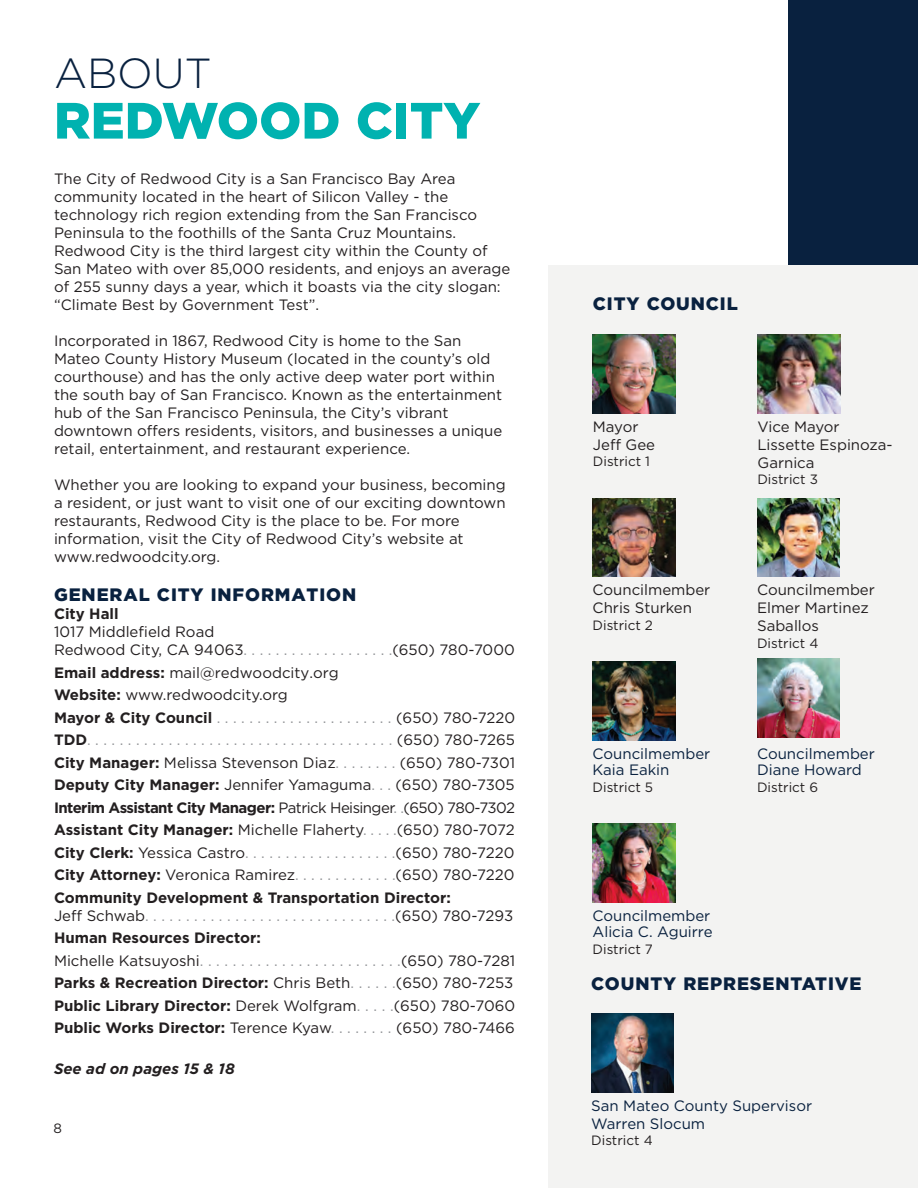
<style>
.page{position:relative;width:918px;height:1188px;background:#fff}
.page>*{position:absolute;margin:0;border:0;box-sizing:border-box;transform-origin:0 0}
.t1{font:900 51px "Gotham";color:#00b2b0}
.t2{font:300 42px "Gotham";color:#09213f}
.t3{font:900 18px "Gotham";letter-spacing:.05em;color:#09213f}
.t4{font:15px/18px "Gotham";color:#231f20}
.t5{font:15px "Gotham";color:#939598}
.Non_directory_text{font:15px "Gotham";color:#09213f}
.t6{font:700 15px "Gotham";color:#231f20}
.t7{font:15px "Gotham";letter-spacing:-.04em;color:#231f20}
.t8{font:italic 700 15px "Gotham";color:#231f20}
.t9{font:13.5px "Gotham";color:#231f20}
.s1{color:#939598}
.s2{font-weight:700}
.s3{font-weight:700;color:#231f20}
.s4{color:#231f20}
</style>
<div class="page">
<div style="left:788px;top:0;width:130px;height:266px;background:#09213f"></div>
<div style="left:549px;top:266px;width:369px;height:922px;background:#f3f3f2"></div>
<img style="left:593px;top:334px;width:83px;height:79px">
<img style="left:757px;top:334px;width:83px;height:79px">
<img style="left:593px;top:498px;width:82px;height:79px">
<img style="left:757px;top:498px;width:83px;height:79px">
<img style="left:593px;top:662px;width:82px;height:78px">
<img style="left:591px;top:1013px;width:83px;height:79px">
<img style="left:757px;top:659px;width:83px;height:78px">
<img style="left:593px;top:823px;width:82px;height:79px">
<p class="t2" style="left:54px;top:46px;width:159px">ABOUT</p>
<p class="t1" style="left:54px;top:85px;width:428px">REDWOOD CITY</p>
<p class="t4" style="left:54px;top:169px;width:458px">The City of Redwood City is a San Francisco Bay Area community located in the heart of Silicon Valley - the technology rich region extending from the San Francisco Peninsula to the foothills of the Santa Cruz Mountains.<br>Redwood City is the third largest city within the County of San Mateo with over 85,000 residents, and enjoys an average of 255 sunny days a year, which it boasts via the city slogan: “Climate Best by Government Test”.</p>
<p class="t4" style="left:54px;top:331px;width:450px">Incorporated in 1867, Redwood City is home to the San Mateo County History Museum (located in the county’s old courthouse) and has the only active deep water port within the south bay of San Francisco. Known as the entertainment hub of the San Francisco Peninsula, the City’s vibrant downtown offers residents, visitors, and businesses a unique retail, entertainment, and restaurant experience.</p>
<p class="t4" style="left:54px;top:475px;width:453px">Whether you are looking to expand your business, becoming a resident, or just want to visit one of our exciting downtown restaurants, Redwood City is the place to be. For more information, visit the City of Redwood City’s website at www.redwoodcity.org.</p>
<p class="t3" style="left:54px;top:583px;width:304px">GENERAL CITY INFORMATION</p>
<p class="t6" style="left:54px;top:604px;width:66px">City Hall</p>
<p class="t4" style="left:54px;top:623px;width:162px">1017 Middlefield Road</p>
<p class="t4" style="left:54px;top:641px;width:462px">Redwood City, CA 94063<span class="s1">. . . . . . . . . . . . . . . . . . .</span>(650) 780-7000</p>
<p class="t4" style="left:54px;top:663px;width:286px"><span class="s2">Email address:</span> mail@redwoodcity.org</p>
<p class="t4" style="left:54px;top:686px;width:235px"><span class="s2">Website:</span> www.redwoodcity.org</p>
<p class="t5" style="left:54px;top:708px;width:463px"><span class="s3">Mayor &amp; City Council</span> . . . . . . . . . . . . . . . . . . . . . . <span class="s4">(650) 780-7220</span></p>
<p class="t5" style="left:54px;top:731px;width:463px"><span class="s3">TDD</span>. . . . . . . . . . . . . . . . . . . . . . . . . . . . . . . . . . . . . . <span class="s4">(650) 780-7265</span></p>
<p class="t4" style="left:54px;top:753px;width:463px"><span class="s2">City Manager:</span> Melissa Stevenson Diaz<span class="s1">. . . . . . . .</span> (650) 780-7301</p>
<p class="t4" style="left:54px;top:776px;width:462px"><span class="s2">Deputy City Manager:</span> Jennifer Yamaguma<span class="s1">. . .</span> (650) 780-7305</p>
<p class="t7" style="left:54px;top:798px;width:463px"><span class="s2">Interim Assistant City Manager:</span> Patrick Heisinger<span class="s1">. .</span>(650) 780-7302</p>
<p class="t4" style="left:54px;top:821px;width:462px"><span class="s2">Assistant City Manager:</span> Michelle Flaherty<span class="s1">. . . . .</span>(650) 780-7072</p>
<p class="t4" style="left:54px;top:843px;width:462px"><span class="s2">City Clerk:</span> Yessica Castro<span class="s1">. . . . . . . . . . . . . . . . . . .</span>(650) 780-7220</p>
<p class="t4" style="left:54px;top:866px;width:462px"><span class="s2">City Attorney:</span> Veronica Ramirez<span class="s1">. . . . . . . . . . . . .</span>(650) 780-7220</p>
<p class="t6" style="left:54px;top:888px;width:398px">Community Development &amp; Transportation Director:</p>
<p class="t5" style="left:54px;top:906px;width:461px"><span class="s4">Jeff Schwab</span>. . . . . . . . . . . . . . . . . . . . . . . . . . . . . . .<span class="s4">(650) 780-7293</span></p>
<p class="t6" style="left:54px;top:928px;width:208px">Human Resources Director:</p>
<p class="t4" style="left:54px;top:951px;width:463px">Michelle Katsuyoshi<span class="s1">. . . . . . . . . . . . . . . . . . . . . . . . .</span>(650) 780-7281</p>
<p class="t4" style="left:54px;top:972px;width:463px;line-height:22.5px"><span class="s2">Parks &amp; Recreation Director:</span> Chris Beth<span class="s1">. . . . . .</span>(650) 780-7253<br><span class="s2">Public Library Director:</span> Derek Wolfgram<span class="s1">. . . . .</span>(650) 780-7060</p>
<p class="t4" style="left:54px;top:1019px;width:462px"><span class="s2">Public Works Director:</span> Terence Kyaw<span class="s1">. . . . . . . .</span> (650) 780-7466</p>
<p class="t8" style="left:54px;top:1059px;width:182px">See ad on pages 15 &amp; 18</p>
<p class="t9" style="left:53px;top:1120px;width:10px">8</p>
<p class="t3" style="left:593px;top:291px;width:146px">CITY COUNCIL</p>
<p class="t4" style="left:593px;top:417px;width:47px">Mayor</p>
<p class="t4" style="left:593px;top:435px;width:64px">Jeff Gee</p>
<p class="t9" style="left:593px;top:453px;width:59px">District 1</p>
<p class="t4" style="left:593px;top:581px;width:119px">Councilmember</p>
<p class="t4" style="left:593px;top:599px;width:101px">Chris Sturken</p>
<p class="t9" style="left:593px;top:616px;width:62px">District 2</p>
<p class="Non_directory_text" style="left:593px;top:744px;width:119px">Councilmember</p>
<p class="Non_directory_text" style="left:593px;top:760px;width:78px">Kaia Eakin</p>
<p class="t9" style="left:593px;top:778px;width:62px">District 5</p>
<p class="t4" style="left:757px;top:417px;width:84px">Vice Mayor</p>
<p class="t4" style="left:757px;top:435px;width:137px">Lissette Espinoza-</p>
<p class="t4" style="left:757px;top:453px;width:59px">Garnica</p>
<p class="t9" style="left:757px;top:471px;width:62px">District 3</p>
<p class="t4" style="left:757px;top:581px;width:119px">Councilmember</p>
<p class="t4" style="left:757px;top:599px;width:113px">Elmer Martinez</p>
<p class="t4" style="left:757px;top:617px;width:63px">Saballos</p>
<p class="t9" style="left:757px;top:634px;width:63px">District 4</p>
<p class="Non_directory_text" style="left:757px;top:744px;width:119px">Councilmember</p>
<p class="Non_directory_text" style="left:757px;top:760px;width:106px">Diane Howard</p>
<p class="t9" style="left:757px;top:778px;width:63px">District 6</p>
<p class="Non_directory_text" style="left:593px;top:906px;width:119px">Councilmember</p>
<p class="Non_directory_text" style="left:593px;top:922px;width:122px">Alicia C. Aguirre</p>
<p class="t9" style="left:593px;top:940px;width:62px">District 7</p>
<p class="t3" style="left:591px;top:971px;width:272px">COUNTY REPRESENTATIVE</p>
<p class="Non_directory_text" style="left:591px;top:1096px;width:222px">San Mateo County Supervisor</p>
<p class="Non_directory_text" style="left:591px;top:1114px;width:115px">Warren Slocum</p>
<p class="t9" style="left:591px;top:1132px;width:63px">District 4</p>
</div>
